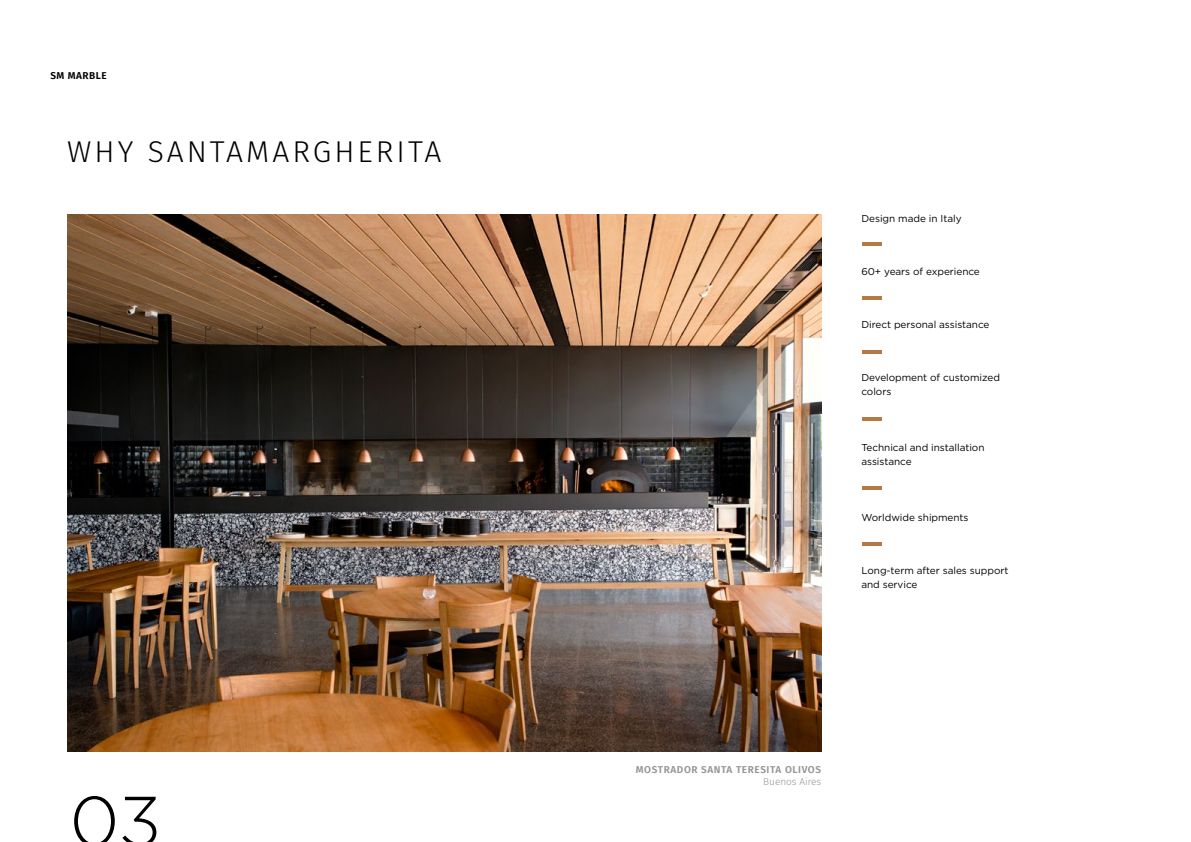
<style>
.page{position:relative;width:1191px;height:842px;background:#fff}
.page>*{position:absolute;margin:0;border:0;box-sizing:border-box;transform-origin:0 0}
.t1{font:300 70px "Gotham";color:#000}
.t2{font:300 30px "Fira Sans";letter-spacing:.1em;color:#000}
.t3{font:10px/14px "Gotham";letter-spacing:-.005em;color:#000}
.t4{font:600 10px "Fira Sans";letter-spacing:.06em;color:#939598}
.t5{font:300 10px "Fira Sans";color:#939598}
.t6{font:600 10px "Fira Sans";letter-spacing:.05em;color:#000}
</style>
<div class="page">
<img style="left:67px;top:214px;width:754px;height:538px">
<hr style="left:862px;top:242px;width:20px;height:4px;background:#b37a43">
<hr style="left:862px;top:296px;width:20px;height:4px;background:#b37a43">
<hr style="left:862px;top:350px;width:20px;height:4px;background:#b37a43">
<hr style="left:862px;top:417px;width:20px;height:4px;background:#b37a43">
<hr style="left:862px;top:486px;width:20px;height:4px;background:#b37a43">
<hr style="left:862px;top:542px;width:20px;height:4px;background:#b37a43">
<p class="t6" style="left:50px;top:67px;width:58px">SM MARBLE</p>
<h2 class="t2" style="left:67px;top:130px;width:375px">WHY SANTAMARGHERITA</h2>
<h1 class="t1" style="left:70px;top:777px;width:93px">03</h1>
<p class="t3" style="left:861px;top:211px;width:102px">Design made in Italy</p>
<p class="t3" style="left:861px;top:264px;width:120px">60+ years of experience</p>
<p class="t3" style="left:861px;top:317px;width:129px">Direct personal assistance</p>
<p class="t3" style="left:861px;top:370px;width:140px">Development of customized colors</p>
<p class="t3" style="left:861px;top:440px;width:125px">Technical and installation assistance</p>
<p class="t3" style="left:861px;top:510px;width:109px">Worldwide shipments</p>
<p class="t3" style="left:861px;top:563px;width:148px">Long-term after sales support and service</p>
<p class="t4" style="left:636px;top:761px;width:187px">MOSTRADOR SANTA TERESITA OLIVOS</p>
<p class="t5" style="left:763px;top:775px;width:59px">Buenos Aires</p>
</div>
